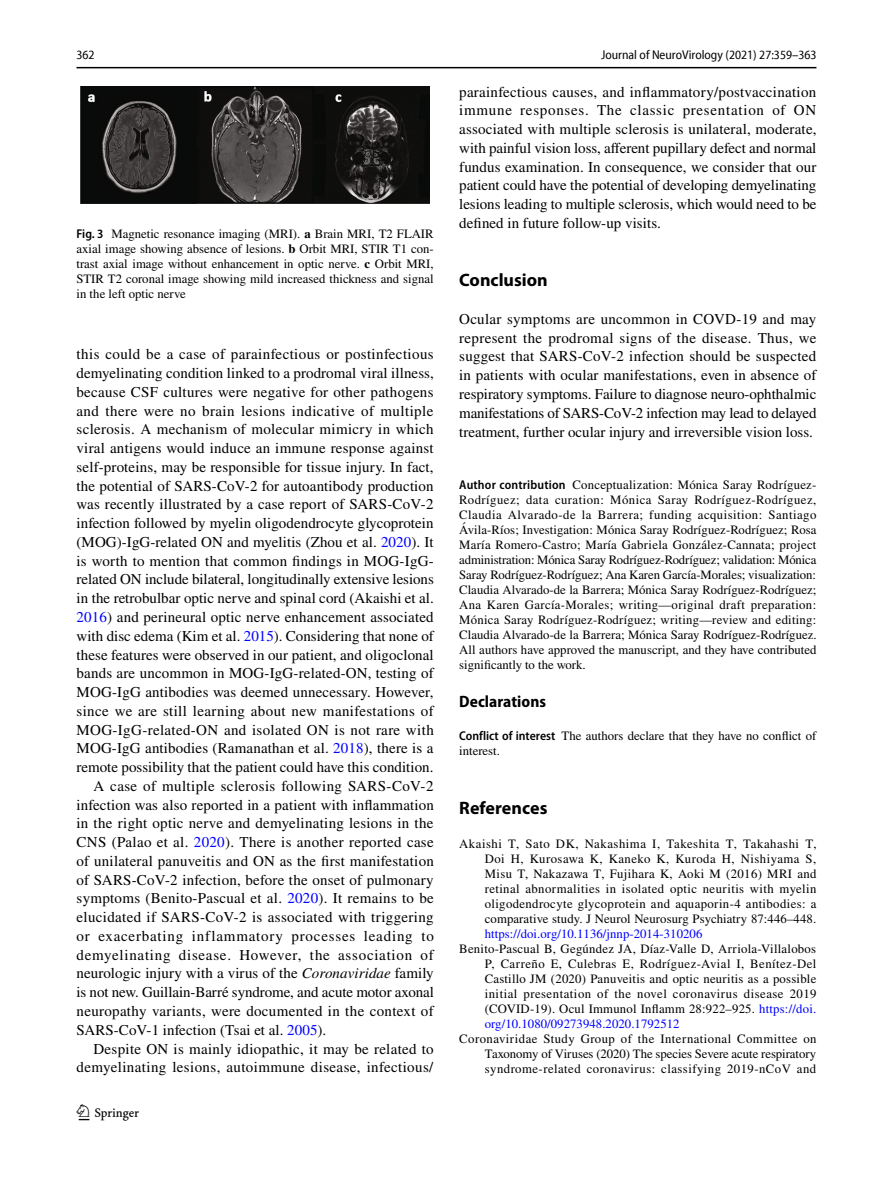
<style>
.page{position:relative;width:893px;height:1187px;background:#fff}
.page>*{position:absolute;margin:0;border:0;box-sizing:border-box;transform-origin:0 0}
.t1{font:22.5px "Springnew Regular 2";color:#000}
.t2{font:700 18px "Myriad Pro";color:#000}
.t3{font:700 semi-condensed 16.5px "Myriad Pro";letter-spacing:.005em;color:#000}
.t4{font:15px/18.8px "STIX";letter-spacing:.015em;color:#000;text-align:justify}
.t5{font:15px "STIX";letter-spacing:-.005em;color:#000}
.t6{font:15px "STIX";letter-spacing:.05em;color:#000}
.t7{font:12.75px/15px "STIX";letter-spacing:.005em;color:#000;text-align:justify}
.t8{font:semi-condensed 12.75px "Myriad Pro Unic";color:#000}
.t9{font:12.75px "STIX";letter-spacing:.005em;color:#00f}
.s1{font-family:"Myriad Pro";font-weight:600;font-stretch:semi-condensed}
.s2{font-weight:700}
.s3{color:#00f}
.s4{font-style:italic}
</style>
<div class="page">
<hr style="left:77px;top:67px;width:739px;height:1px;background:#000">
<div style="left:77px;top:87px;width:357px;height:116px;background:linear-gradient(to bottom,#fff,#fff)"></div>
<img style="left:81px;top:87px;width:349px;height:116px">
<p class="t8" style="left:77px;top:50px;width:20px">362</p>
<p class="t8" style="left:601px;top:50px;width:217px">Journal of NeuroVirology (2021) 27:359–363</p>
<p class="t7" style="left:77px;top:227px;width:359px"><span class="s1">Fig. 3</span> Magnetic resonance imaging (MRI). <span class="s2">a</span> Brain MRI, T2 FLAIR axial image showing absence of lesions. <span class="s2">b</span> Orbit MRI, STIR T1 con&shy;trast axial image without enhancement in optic nerve. <span class="s2">c</span> Orbit MRI, STIR T2 coronal image showing mild increased thickness and signal in the left optic nerve</p>
<p class="t4" style="left:77px;top:346px;width:359px">this could be a case of parainfectious or postinfectious</p>
<p class="t4" style="left:77px;top:364px;width:359px">demyelinating condition linked to a prodromal viral illness,</p>
<p class="t4" style="left:77px;top:383px;width:359px">because CSF cultures were negative for other pathogens</p>
<p class="t4" style="left:77px;top:402px;width:358px">and there were no brain lesions indicative of multiple</p>
<p class="t4" style="left:77px;top:421px;width:358px">sclerosis. A mechanism of molecular mimicry in which</p>
<p class="t4" style="left:77px;top:439px;width:359px">viral antigens would induce an immune response against</p>
<p class="t4" style="left:77px;top:458px;width:359px">self-proteins, may be responsible for tissue injury. In fact,</p>
<p class="t4" style="left:77px;top:477px;width:359px">the potential of SARS-CoV-2 for autoantibody production</p>
<p class="t4" style="left:77px;top:496px;width:358px">was recently illustrated by a case report of SARS-CoV-2</p>
<p class="t4" style="left:77px;top:514px;width:359px">infection followed by myelin oligodendrocyte glycoprotein</p>
<p class="t4" style="left:77px;top:533px;width:359px">(MOG)-IgG-related ON and myelitis (Zhou et al. <span class="s3">2020</span>). It</p>
<p class="t4" style="left:77px;top:552px;width:359px">is worth to mention that common findings in MOG-IgG-</p>
<p class="t5" style="left:77px;top:569px;width:359px">related ON include bilateral, longitudinally extensive lesions</p>
<p class="t4" style="left:77px;top:589px;width:359px">in the retrobulbar optic nerve and spinal cord (Akaishi et al.</p>
<p class="t4" style="left:77px;top:608px;width:359px"><span class="s3">2016</span>) and perineural optic nerve enhancement associated</p>
<p class="t4" style="left:77px;top:627px;width:359px">with disc edema (Kim et al. <span class="s3">2015</span>). Considering that none of</p>
<p class="t4" style="left:77px;top:646px;width:359px">these features were observed in our patient, and oligoclonal</p>
<p class="t4" style="left:77px;top:664px;width:359px">bands are uncommon in MOG-IgG-related-ON, testing of</p>
<p class="t4" style="left:77px;top:683px;width:359px">MOG-IgG antibodies was deemed unnecessary. However,</p>
<p class="t4" style="left:77px;top:702px;width:359px">since we are still learning about new manifestations of</p>
<p class="t4" style="left:77px;top:721px;width:359px">MOG-IgG-related-ON and isolated ON is not rare with</p>
<p class="t4" style="left:77px;top:739px;width:358px">MOG-IgG antibodies (Ramanathan et al. <span class="s3">2018</span>), there is a</p>
<p class="t4" style="left:77px;top:758px;width:358px">remote possibility that the patient could have this condition.</p>
<p class="t4" style="left:94px;top:777px;width:341px">A case of multiple sclerosis following SARS-CoV-2</p>
<p class="t4" style="left:77px;top:796px;width:359px">infection was also reported in a patient with inflammation</p>
<p class="t4" style="left:77px;top:814px;width:358px">in the right optic nerve and demyelinating lesions in the</p>
<p class="t4" style="left:77px;top:833px;width:359px">CNS (Palao et al. <span class="s3">2020</span>). There is another reported case</p>
<p class="t4" style="left:77px;top:852px;width:359px">of unilateral panuveitis and ON as the first manifestation</p>
<p class="t4" style="left:77px;top:871px;width:359px">of SARS-CoV-2 infection, before the onset of pulmonary</p>
<p class="t4" style="left:77px;top:889px;width:359px">symptoms (Benito-Pascual et al. <span class="s3">2020</span>). It remains to be</p>
<p class="t4" style="left:77px;top:908px;width:359px">elucidated if SARS-CoV-2 is associated with triggering</p>
<p class="t6" style="left:77px;top:925px;width:359px">or exacerbating inflammatory processes leading to</p>
<p class="t6" style="left:77px;top:944px;width:359px">demyelinating disease. However, the association of</p>
<p class="t4" style="left:77px;top:964px;width:359px">neurologic injury with a virus of the <span class="s4">Coronaviridae</span> family</p>
<p class="t5" style="left:77px;top:981px;width:359px">is not new. Guillain-Barré syndrome, and acute motor axonal</p>
<p class="t4" style="left:77px;top:1002px;width:359px">neuropathy variants, were documented in the context of</p>
<p class="t4" style="left:77px;top:1021px;width:251px">SARS-CoV-1 infection (Tsai et al. <span class="s3">2005</span>).</p>
<p class="t4" style="left:94px;top:1039px;width:342px">Despite ON is mainly idiopathic, it may be related to</p>
<p class="t4" style="left:77px;top:1058px;width:358px">demyelinating lesions, autoimmune disease, infectious/</p>
<h1 class="t1" style="left:79px;top:1104px;width:62px">1 3</h1>
<p class="t4" style="left:459px;top:83px;width:359px">parainfectious causes, and inflammatory/postvaccination immune responses. The classic presentation of ON associated with multiple sclerosis is unilateral, moderate, with painful vision loss, afferent pupillary defect and normal fundus examination. In consequence, we consider that our patient could have the potential of developing demyelinating lesions leading to multiple sclerosis, which would need to be defined in future follow-up visits.</p>
<p class="t2" style="left:459px;top:268px;width:90px">Conclusion</p>
<p class="t4" style="left:459px;top:310px;width:359px">Ocular symptoms are uncommon in COVD-19 and may represent the prodromal signs of the disease. Thus, we suggest that SARS-CoV-2 infection should be suspected in patients with ocular manifestations, even in absence of respiratory symptoms. Failure to diagnose neuro-ophthalmic manifestations of SARS-CoV-2 infection may lead to delayed treatment, further ocular injury and irreversible vision loss.</p>
<p class="t7" style="left:459px;top:478px;width:359px"><span class="s1">Author contribution</span> Conceptualization: Mónica Saray Rodríguez-Rodríguez; data curation: Mónica Saray Rodríguez-Rodríguez, Claudia Alvarado-de la Barrera; funding acquisition: Santiago Ávila-Ríos; Investigation: Mónica Saray Rodríguez-Rodríguez; Rosa María Romero-Castro; María Gabriela González-Cannata; project administration: Mónica Saray Rodríguez-Rodríguez; validation: Mónica Saray Rodríguez-Rodríguez; Ana Karen García-Morales; visualization:<br>Claudia Alvarado-de la Barrera; Mónica Saray Rodríguez-Rodríguez; Ana Karen García-Morales; writing—original draft preparation:<br>Mónica Saray Rodríguez-Rodríguez; writing—review and editing:<br>Claudia Alvarado-de la Barrera; Mónica Saray Rodríguez-Rodríguez.<br>All authors have approved the manuscript, and they have contributed significantly to the work.</p>
<p class="t3" style="left:459px;top:691px;width:88px">Declarations</p>
<p class="t7" style="left:459px;top:729px;width:359px"><span class="s1">Conflict of interest</span> The authors declare that they have no conflict of interest.</p>
<p class="t2" style="left:459px;top:796px;width:90px">References</p>
<p class="t7" style="left:485px;top:836px;width:333px;text-indent:-26px">Akaishi T, Sato DK, Nakashima I, Takeshita T, Takahashi T, Doi H, Kurosawa K, Kaneko K, Kuroda H, Nishiyama S, Misu T, Nakazawa T, Fujihara K, Aoki M (2016) MRI and retinal abnormalities in isolated optic neuritis with myelin oligodendrocyte glycoprotein and aquaporin-4 antibodies: a comparative study. J Neurol Neurosurg Psychiatry 87:446–448.</p>
<p class="t9" style="left:485px;top:924px;width:219px">https://doi.org/10.1136/jnnp-2014-310206</p>
<p class="t7" style="left:485px;top:941px;width:333px;text-indent:-26px">Benito-Pascual B, Gegúndez JA, Díaz-Valle D, Arriola-Villalobos P, Carreño E, Culebras E, Rodríguez-Avial I, Benítez-Del Castillo JM (2020) Panuveitis and optic neuritis as a possible initial presentation of the novel coronavirus disease 2019 (COVID-19). Ocul Immunol Inflamm 28:922–925. <span class="s3">https://doi. org/10.1080/09273948.2020.1792512</span></p>
<p class="t7" style="left:485px;top:1031px;width:333px;text-indent:-26px">Coronaviridae Study Group of the International Committee on Taxonomy of Viruses (2020) The species Severe acute respiratory syndrome-related coronavirus: classifying 2019-nCoV and</p>
</div>
